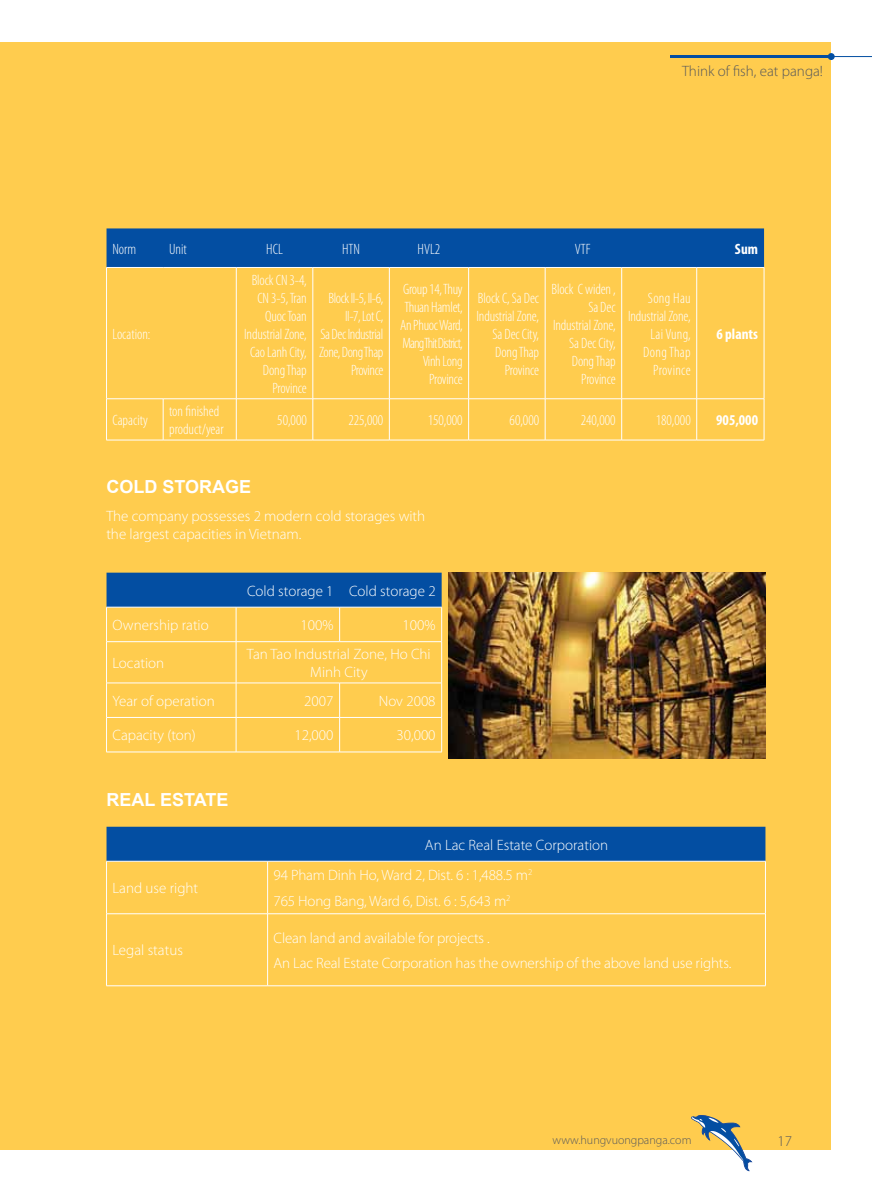
<style>
.page{position:relative;width:872px;height:1191px;background:#fff}
.page>*{position:absolute;margin:0;border:0;box-sizing:border-box;transform-origin:0 0}
.t1{font:700 18px "Arial";color:#fff}
.t2{font:300 15px/18px "Myriad Pro";color:#fff}
.t3{font:300 condensed 15px/18px "Myriad Pro";letter-spacing:-.01em;color:#fff;text-align:right}
.t4{font:300 condensed 15px/18px "Myriad Pro";letter-spacing:-.03em;color:#fff;text-align:right}
.t5{font:300 condensed 15px/18px "Myriad Pro";letter-spacing:.01em;color:#fff;text-align:right}
.t6{font:300 15px "Myriad Pro";color:#58595b}
.t7{font:700 condensed 15px "Myriad Pro";color:#fff}
.t8{font:300 12px "Myriad Pro";color:#58595b}
</style>
<div class="page">
<div style="left:0;top:43px;width:831px;height:1107px;background:#ffcc4e"></div>
<div style="left:106px;top:228px;width:658px;height:39px;background:#034ea2"></div>
<hr style="left:106px;top:267px;width:57px;height:1px;background:#fff">
<hr style="left:106px;top:268px;width:1px;height:130px;background:#fff">
<hr style="left:163px;top:267px;width:73px;height:1px;background:#fff">
<hr style="left:236px;top:267px;width:77px;height:1px;background:#fff">
<hr style="left:236px;top:268px;width:1px;height:130px;background:#fff">
<hr style="left:313px;top:267px;width:76px;height:1px;background:#fff">
<hr style="left:312px;top:268px;width:1px;height:130px;background:#fff">
<hr style="left:389px;top:267px;width:79px;height:1px;background:#fff">
<hr style="left:389px;top:268px;width:1px;height:130px;background:#fff">
<hr style="left:468px;top:267px;width:77px;height:1px;background:#fff">
<hr style="left:468px;top:268px;width:1px;height:130px;background:#fff">
<hr style="left:545px;top:267px;width:76px;height:1px;background:#fff">
<hr style="left:545px;top:268px;width:1px;height:130px;background:#fff">
<hr style="left:621px;top:267px;width:75px;height:1px;background:#fff">
<hr style="left:621px;top:268px;width:1px;height:130px;background:#fff">
<hr style="left:696px;top:267px;width:68px;height:1px;background:#fff">
<hr style="left:696px;top:268px;width:1px;height:130px;background:#fff">
<hr style="left:764px;top:268px;width:1px;height:130px;background:#fff">
<hr style="left:106px;top:398px;width:57px;height:1px;background:#fff">
<hr style="left:106px;top:399px;width:1px;height:41px;background:#fff">
<hr style="left:163px;top:398px;width:73px;height:1px;background:#fff">
<hr style="left:163px;top:399px;width:1px;height:41px;background:#fff">
<hr style="left:236px;top:398px;width:77px;height:1px;background:#fff">
<hr style="left:236px;top:399px;width:1px;height:41px;background:#fff">
<hr style="left:313px;top:398px;width:76px;height:1px;background:#fff">
<hr style="left:312px;top:399px;width:1px;height:41px;background:#fff">
<hr style="left:389px;top:398px;width:79px;height:1px;background:#fff">
<hr style="left:389px;top:399px;width:1px;height:41px;background:#fff">
<hr style="left:468px;top:398px;width:77px;height:1px;background:#fff">
<hr style="left:468px;top:399px;width:1px;height:41px;background:#fff">
<hr style="left:545px;top:398px;width:76px;height:1px;background:#fff">
<hr style="left:545px;top:399px;width:1px;height:41px;background:#fff">
<hr style="left:621px;top:398px;width:75px;height:1px;background:#fff">
<hr style="left:621px;top:399px;width:1px;height:41px;background:#fff">
<hr style="left:696px;top:398px;width:68px;height:1px;background:#fff">
<hr style="left:696px;top:399px;width:1px;height:41px;background:#fff">
<hr style="left:764px;top:399px;width:1px;height:41px;background:#fff">
<hr style="left:106px;top:440px;width:57px;height:1px;background:#fff">
<hr style="left:163px;top:440px;width:73px;height:1px;background:#fff">
<hr style="left:236px;top:440px;width:77px;height:1px;background:#fff">
<hr style="left:313px;top:440px;width:76px;height:1px;background:#fff">
<hr style="left:389px;top:440px;width:79px;height:1px;background:#fff">
<hr style="left:468px;top:440px;width:77px;height:1px;background:#fff">
<hr style="left:545px;top:440px;width:76px;height:1px;background:#fff">
<hr style="left:621px;top:440px;width:75px;height:1px;background:#fff">
<hr style="left:696px;top:440px;width:68px;height:1px;background:#fff">
<div style="left:106px;top:572px;width:335px;height:35px;background:#034ea2"></div>
<hr style="left:106px;top:607px;width:130px;height:1px;background:#fff">
<hr style="left:106px;top:607px;width:1px;height:34px;background:#fff">
<hr style="left:236px;top:607px;width:103px;height:1px;background:#fff">
<hr style="left:236px;top:607px;width:1px;height:34px;background:#fff">
<hr style="left:339px;top:607px;width:103px;height:1px;background:#fff">
<hr style="left:339px;top:607px;width:1px;height:34px;background:#fff">
<hr style="left:441px;top:607px;width:1px;height:34px;background:#fff">
<hr style="left:106px;top:641px;width:130px;height:1px;background:#fff">
<hr style="left:106px;top:642px;width:1px;height:41px;background:#fff">
<hr style="left:236px;top:641px;width:103px;height:1px;background:#fff">
<hr style="left:236px;top:642px;width:1px;height:41px;background:#fff">
<hr style="left:339px;top:641px;width:103px;height:1px;background:#fff">
<hr style="left:441px;top:642px;width:1px;height:41px;background:#fff">
<hr style="left:106px;top:682px;width:130px;height:1px;background:#fff">
<hr style="left:106px;top:683px;width:1px;height:34px;background:#fff">
<hr style="left:236px;top:682px;width:103px;height:1px;background:#fff">
<hr style="left:236px;top:683px;width:1px;height:34px;background:#fff">
<hr style="left:339px;top:682px;width:103px;height:1px;background:#fff">
<hr style="left:339px;top:683px;width:1px;height:34px;background:#fff">
<hr style="left:441px;top:683px;width:1px;height:34px;background:#fff">
<hr style="left:106px;top:717px;width:130px;height:1px;background:#fff">
<hr style="left:106px;top:717px;width:1px;height:35px;background:#fff">
<hr style="left:236px;top:717px;width:103px;height:1px;background:#fff">
<hr style="left:236px;top:717px;width:1px;height:35px;background:#fff">
<hr style="left:339px;top:717px;width:103px;height:1px;background:#fff">
<hr style="left:339px;top:717px;width:1px;height:35px;background:#fff">
<hr style="left:441px;top:717px;width:1px;height:35px;background:#fff">
<hr style="left:106px;top:751px;width:130px;height:1px;background:#fff">
<hr style="left:236px;top:751px;width:103px;height:1px;background:#fff">
<hr style="left:339px;top:751px;width:103px;height:1px;background:#fff">
<div style="left:106px;top:826px;width:659px;height:35px;background:#034ea2"></div>
<hr style="left:106px;top:861px;width:162px;height:1px;background:#fff">
<hr style="left:106px;top:861px;width:1px;height:52px;background:#fff">
<hr style="left:268px;top:861px;width:497px;height:1px;background:#fff">
<hr style="left:267px;top:861px;width:1px;height:52px;background:#fff">
<hr style="left:765px;top:861px;width:1px;height:52px;background:#fff">
<hr style="left:106px;top:913px;width:162px;height:1px;background:#fff">
<hr style="left:106px;top:914px;width:1px;height:71px;background:#fff">
<hr style="left:268px;top:913px;width:497px;height:1px;background:#fff">
<hr style="left:267px;top:914px;width:1px;height:71px;background:#fff">
<hr style="left:765px;top:914px;width:1px;height:71px;background:#fff">
<hr style="left:106px;top:985px;width:162px;height:1px;background:#fff">
<hr style="left:268px;top:985px;width:497px;height:1px;background:#fff">
<img style="left:448px;top:572px;width:317px;height:187px">
<svg style="left:691px;top:1115px;width:60px;height:55px"></svg>
<div style="left:827px;top:53px;width:7px;height:7px;background:#034ea2;border-radius:50%"></div>
<hr style="left:670px;top:55px;width:159px;height:3px;background:#034ea2">
<hr style="left:834px;top:56px;width:38px;height:1px;background:#034ea2">
<p class="t6" style="left:682px;top:62px;width:142px">Think of fish, eat panga!</p>
<p class="t3" style="left:112px;top:239px;width:25px">Norm</p>
<p class="t3" style="left:169px;top:239px;width:19px">Unit</p>
<p class="t3" style="left:266px;top:239px;width:18px">HCL</p>
<p class="t3" style="left:342px;top:239px;width:19px">HTN</p>
<p class="t3" style="left:417px;top:239px;width:24px">HVL2</p>
<p class="t3" style="left:575px;top:239px;width:17px">VTF</p>
<p class="t7" style="left:735px;top:239px;width:25px">Sum</p>
<p class="t3" style="left:112px;top:325px;width:39px">Location:</p>
<p class="t3" style="left:244px;top:271px;width:64px">Block CN 3-4,<br>CN 3-5, Tran<br>Quoc Toan<br>Industrial Zone,<br>Cao Lanh City,<br>Dong Thap<br>Province</p>
<p class="t4" style="left:319px;top:289px;width:66px">Block II-5, II-6,<br>II-7, Lot C,<br>Sa Dec Industrial<br>Zone, Dong Thap<br>Province</p>
<p class="t3" style="left:400px;top:280px;width:64px">Group 14, Thuy<br>Thuan Hamlet,<br>An Phuoc Ward,<br>Mang Thit District,<br>Vinh Long<br>Province</p>
<p class="t3" style="left:476px;top:289px;width:64px">Block C, Sa Dec<br>Industrial Zone,<br>Sa Dec City,<br>Dong Thap<br>Province</p>
<p class="t3" style="left:551px;top:280px;width:66px">Block C widen ,<br>Sa Dec<br>Industrial Zone,<br>Sa Dec City,<br>Dong Thap<br>Province</p>
<p class="t5" style="left:628px;top:289px;width:64px">Song Hau<br>Industrial Zone,<br>Lai Vung,<br>Dong Thap<br>Province</p>
<p class="t7" style="left:716px;top:324px;width:43px">6 plants</p>
<p class="t3" style="left:113px;top:411px;width:37px">Capacity</p>
<p class="t3" style="left:169px;top:402px;width:56px;text-align:left">ton finished product/year</p>
<p class="t3" style="left:277px;top:411px;width:31px">50,000</p>
<p class="t3" style="left:348px;top:411px;width:36px">225,000</p>
<p class="t3" style="left:428px;top:411px;width:36px">150,000</p>
<p class="t3" style="left:509px;top:411px;width:31px">60,000</p>
<p class="t3" style="left:581px;top:411px;width:36px">240,000</p>
<p class="t3" style="left:656px;top:411px;width:36px">180,000</p>
<p class="t7" style="left:716px;top:411px;width:43px">905,000</p>
<p class="t1" style="left:106px;top:475px;width:146px">COLD STORAGE</p>
<p class="t2" style="left:106px;top:507px;width:320px">The company possesses 2 modern cold storages with the largest capacities in Vietnam.</p>
<p class="t2" style="left:247px;top:581px;width:190px">Cold storage 1 Cold storage 2</p>
<p class="t2" style="left:112px;top:616px;width:98px">Ownership ratio</p>
<p class="t2" style="left:300px;top:616px;width:35px">100%</p>
<p class="t2" style="left:402px;top:616px;width:35px">100%</p>
<p class="t2" style="left:112px;top:654px;width:53px">Location</p>
<p class="t2" style="left:247px;top:645px;width:185px;text-align:center">Tan Tao Industrial Zone, Ho Chi<br>Minh City</p>
<p class="t2" style="left:112px;top:691px;width:104px">Year of operation</p>
<p class="t2" style="left:304px;top:691px;width:31px">2007</p>
<p class="t2" style="left:379px;top:691px;width:58px">Nov 2008</p>
<p class="t2" style="left:112px;top:726px;width:85px">Capacity (ton)</p>
<p class="t2" style="left:294px;top:726px;width:41px">12,000</p>
<p class="t2" style="left:396px;top:726px;width:41px">30,000</p>
<p class="t1" style="left:106px;top:787px;width:124px">REAL ESTATE</p>
<p class="t2" style="left:112px;top:879px;width:87px">Land use right</p>
<p class="t2" style="left:112px;top:941px;width:72px">Legal status</p>
<p class="t2" style="left:425px;top:835px;width:185px">An Lac Real Estate Corporation</p>
<p class="t2" style="left:273px;top:862px;width:260px;line-height:25.5px">94 Pham Dinh Ho, Ward 2, Dist. 6 : 1,488.5 m<sup>2<br></sup>765 Hong Bang, Ward 6, Dist. 6 : 5,643 m<sup>2</sup></p>
<p class="t2" style="left:273px;top:924px;width:459px;line-height:25.5px">Clean land and available for projects .<br>An Lac Real Estate Corporation has the ownership of the above land use rights.</p>
<p class="t8" style="left:552px;top:1132px;width:140px">www.hungvuongpanga.com</p>
<p class="t6" style="left:777px;top:1132px;width:16px">17</p>
</div>
